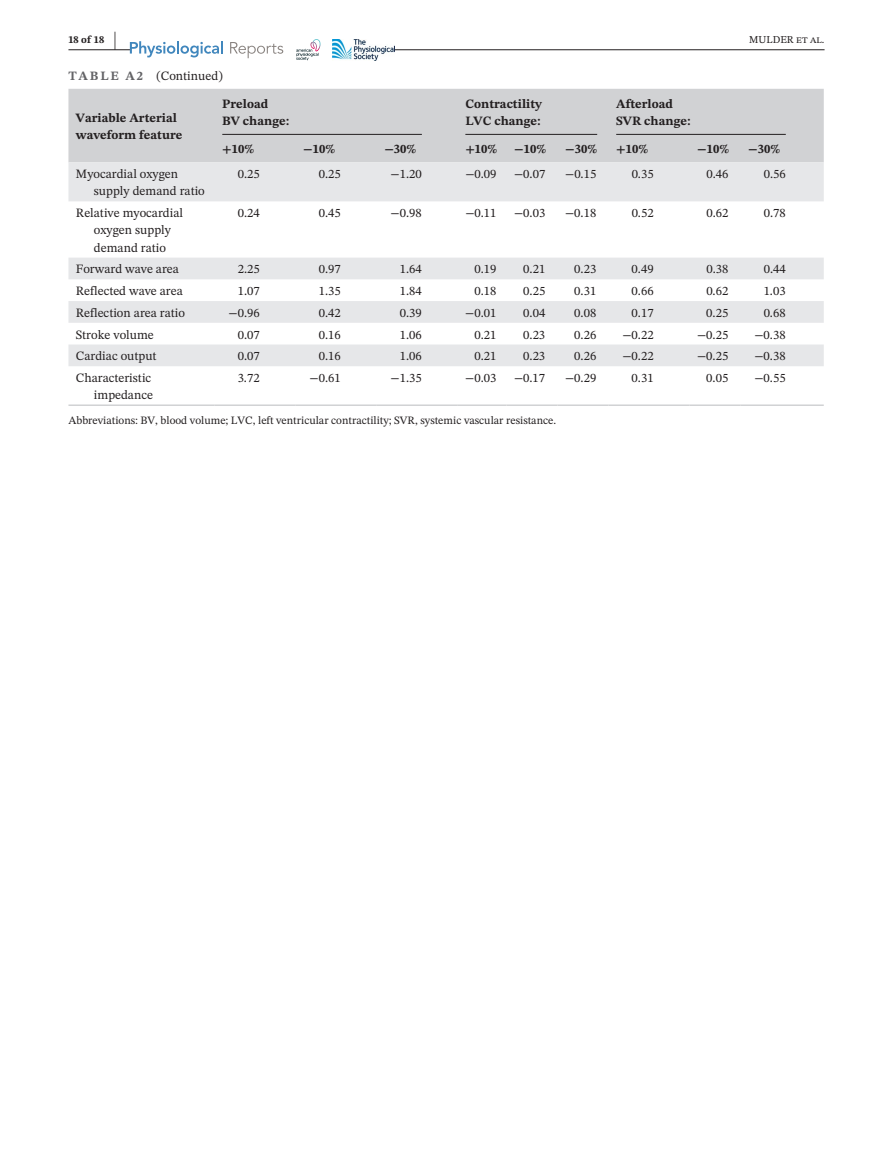
<style>
.page{position:relative;width:893px;height:1174px;background:#fff}
.page>*{position:absolute;margin:0;border:0;box-sizing:border-box;transform-origin:0 0}
.t1{font:12.75px/17.2px "STIX Two Text";color:#231f20}
.t2{font:700 12.75px/17.2px "STIX Two Text";color:#231f20}
.t3{font:11.25px "STIX Two Text";color:#231f20}
.t4{font:10.5px "STIX Two Text";color:#231f20}
.t5{font:700 10.5px "STIX Two Text";color:#231f20}
.s1{font-size:21px}
.s2{font-weight:700;color:#636366}
.s3{font-family:"STIX"}
</style>
<div class="page">
<hr style="left:68px;top:49px;width:756px;height:1px;background:#231f20">
<div style="left:130px;top:39px;width:264px;height:21px;background:#fff"></div>
<svg style="left:296px;top:39px;width:24px;height:21px"></svg>
<img style="left:333px;top:39px;width:61px;height:21px">
<svg style="left:130px;top:41px;width:93px;height:16px"></svg>
<svg style="left:230px;top:42px;width:53px;height:16px"></svg>
<div style="left:68px;top:89px;width:756px;height:73px;background:#d1d2d4"></div>
<svg style="left:68px;top:162px;width:756px;height:204px;fill:#ebebed"></svg>
<hr style="left:68px;top:404px;width:147px;height:2px;background:#d1d2d4">
<hr style="left:215px;top:404px;width:81px;height:2px;background:#d1d2d4">
<hr style="left:296px;top:404px;width:81px;height:2px;background:#d1d2d4">
<hr style="left:377px;top:404px;width:81px;height:2px;background:#d1d2d4">
<hr style="left:458px;top:404px;width:49px;height:2px;background:#d1d2d4">
<hr style="left:507px;top:404px;width:51px;height:2px;background:#d1d2d4">
<hr style="left:558px;top:404px;width:51px;height:2px;background:#d1d2d4">
<hr style="left:609px;top:404px;width:81px;height:2px;background:#d1d2d4">
<hr style="left:690px;top:404px;width:51px;height:2px;background:#d1d2d4">
<hr style="left:741px;top:404px;width:83px;height:2px;background:#d1d2d4">
<hr style="left:222px;top:134px;width:200px;height:1px;background:#231f20">
<hr style="left:465px;top:134px;width:132px;height:1px;background:#231f20">
<hr style="left:616px;top:134px;width:170px;height:1px;background:#231f20">
<p class="t5" style="left:68px;top:32px;width:50px">18 of 18 <span class="s1">|</span></p>
<p class="t4" style="left:749px;top:32px;width:77px">MULDER et al.</p>
<p class="t1" style="left:68px;top:67px;width:156px"><span class="s2">TABLE A2</span> (Continued)</p>
<p class="t2" style="left:76px;top:109px;width:108px">Variable Arterial waveform feature</p>
<p class="t2" style="left:222px;top:95px;width:68px">Preload<br>BV change:</p>
<p class="t2" style="left:465px;top:95px;width:78px">Contractility<br>LVC change:</p>
<p class="t2" style="left:616px;top:95px;width:76px">Afterload<br>SVR change:</p>
<p class="t2" style="left:222px;top:141px;width:33px"><span class="s3">+</span>10%</p>
<p class="t2" style="left:303px;top:141px;width:34px">−10%</p>
<p class="t2" style="left:384px;top:141px;width:34px">−30%</p>
<p class="t2" style="left:465px;top:141px;width:33px"><span class="s3">+</span>10%</p>
<p class="t2" style="left:514px;top:141px;width:34px">−10%</p>
<p class="t2" style="left:565px;top:141px;width:34px">−30%</p>
<p class="t2" style="left:616px;top:141px;width:33px"><span class="s3">+</span>10%</p>
<p class="t2" style="left:697px;top:141px;width:34px">−10%</p>
<p class="t2" style="left:748px;top:141px;width:34px">−30%</p>
<p class="t1" style="left:94px;top:165px;width:112px;text-indent:-18px">Myocardial oxygen supply demand ratio</p>
<p class="t1" style="left:238px;top:165px;width:24px">0.25</p>
<p class="t1" style="left:319px;top:165px;width:24px">0.25</p>
<p class="t1" style="left:391px;top:165px;width:33px">−1.20</p>
<p class="t1" style="left:465px;top:165px;width:33px">−0.09</p>
<p class="t1" style="left:514px;top:165px;width:33px">−0.07</p>
<p class="t1" style="left:565px;top:165px;width:33px">−0.15</p>
<p class="t1" style="left:632px;top:165px;width:24px">0.35</p>
<p class="t1" style="left:706px;top:165px;width:24px">0.46</p>
<p class="t1" style="left:764px;top:165px;width:24px">0.56</p>
<p class="t1" style="left:76px;top:204px;width:109px;text-align:center">Relative myocardial oxygen supply demand ratio</p>
<p class="t1" style="left:238px;top:204px;width:24px">0.24</p>
<p class="t1" style="left:319px;top:204px;width:24px">0.45</p>
<p class="t1" style="left:391px;top:204px;width:33px">−0.98</p>
<p class="t1" style="left:465px;top:204px;width:33px">−0.11</p>
<p class="t1" style="left:514px;top:204px;width:33px">−0.03</p>
<p class="t1" style="left:565px;top:204px;width:33px">−0.18</p>
<p class="t1" style="left:632px;top:204px;width:24px">0.52</p>
<p class="t1" style="left:706px;top:204px;width:24px">0.62</p>
<p class="t1" style="left:764px;top:204px;width:24px">0.78</p>
<p class="t1" style="left:76px;top:260px;width:104px">Forward wave area</p>
<p class="t1" style="left:238px;top:260px;width:24px">2.25</p>
<p class="t1" style="left:319px;top:260px;width:24px">0.97</p>
<p class="t1" style="left:400px;top:260px;width:24px">1.64</p>
<p class="t1" style="left:474px;top:260px;width:24px">0.19</p>
<p class="t1" style="left:523px;top:260px;width:24px">0.21</p>
<p class="t1" style="left:574px;top:260px;width:24px">0.23</p>
<p class="t1" style="left:632px;top:260px;width:24px">0.49</p>
<p class="t1" style="left:706px;top:260px;width:24px">0.38</p>
<p class="t1" style="left:764px;top:260px;width:24px">0.44</p>
<p class="t1" style="left:76px;top:282px;width:108px">Reflected wave area</p>
<p class="t1" style="left:238px;top:282px;width:24px">1.07</p>
<p class="t1" style="left:319px;top:282px;width:24px">1.35</p>
<p class="t1" style="left:400px;top:282px;width:24px">1.84</p>
<p class="t1" style="left:474px;top:282px;width:24px">0.18</p>
<p class="t1" style="left:523px;top:282px;width:24px">0.25</p>
<p class="t1" style="left:574px;top:282px;width:24px">0.31</p>
<p class="t1" style="left:632px;top:282px;width:24px">0.66</p>
<p class="t1" style="left:706px;top:282px;width:24px">0.62</p>
<p class="t1" style="left:764px;top:282px;width:24px">1.03</p>
<p class="t1" style="left:76px;top:304px;width:111px">Reflection area ratio</p>
<p class="t1" style="left:229px;top:304px;width:33px">−0.96</p>
<p class="t1" style="left:319px;top:304px;width:24px">0.42</p>
<p class="t1" style="left:400px;top:304px;width:24px">0.39</p>
<p class="t1" style="left:465px;top:304px;width:33px">−0.01</p>
<p class="t1" style="left:523px;top:304px;width:24px">0.04</p>
<p class="t1" style="left:574px;top:304px;width:24px">0.08</p>
<p class="t1" style="left:632px;top:304px;width:24px">0.17</p>
<p class="t1" style="left:706px;top:304px;width:24px">0.25</p>
<p class="t1" style="left:764px;top:304px;width:24px">0.68</p>
<p class="t1" style="left:76px;top:325px;width:80px">Stroke volume</p>
<p class="t1" style="left:238px;top:325px;width:24px">0.07</p>
<p class="t1" style="left:319px;top:325px;width:24px">0.16</p>
<p class="t1" style="left:400px;top:325px;width:24px">1.06</p>
<p class="t1" style="left:474px;top:325px;width:24px">0.21</p>
<p class="t1" style="left:523px;top:325px;width:24px">0.23</p>
<p class="t1" style="left:574px;top:325px;width:24px">0.26</p>
<p class="t1" style="left:622px;top:325px;width:33px">−0.22</p>
<p class="t1" style="left:697px;top:325px;width:33px">−0.25</p>
<p class="t1" style="left:754px;top:325px;width:33px">−0.38</p>
<p class="t1" style="left:76px;top:347px;width:82px">Cardiac output</p>
<p class="t1" style="left:238px;top:347px;width:24px">0.07</p>
<p class="t1" style="left:319px;top:347px;width:24px">0.16</p>
<p class="t1" style="left:400px;top:347px;width:24px">1.06</p>
<p class="t1" style="left:474px;top:347px;width:24px">0.21</p>
<p class="t1" style="left:523px;top:347px;width:24px">0.23</p>
<p class="t1" style="left:574px;top:347px;width:24px">0.26</p>
<p class="t1" style="left:622px;top:347px;width:33px">−0.22</p>
<p class="t1" style="left:697px;top:347px;width:33px">−0.25</p>
<p class="t1" style="left:754px;top:347px;width:33px">−0.38</p>
<p class="t1" style="left:76px;top:369px;width:79px;text-align:right">Characteristic impedance</p>
<p class="t1" style="left:238px;top:369px;width:24px">3.72</p>
<p class="t1" style="left:309px;top:369px;width:33px">−0.61</p>
<p class="t1" style="left:391px;top:369px;width:33px">−1.35</p>
<p class="t1" style="left:465px;top:369px;width:33px">−0.03</p>
<p class="t1" style="left:514px;top:369px;width:33px">−0.17</p>
<p class="t1" style="left:565px;top:369px;width:33px">−0.29</p>
<p class="t1" style="left:632px;top:369px;width:24px">0.31</p>
<p class="t1" style="left:706px;top:369px;width:24px">0.05</p>
<p class="t1" style="left:754px;top:369px;width:33px">−0.55</p>
<p class="t3" style="left:68px;top:412px;width:489px">Abbreviations: BV, blood volume; LVC, left ventricular contractility; SVR, systemic vascular resistance.</p>
</div>
